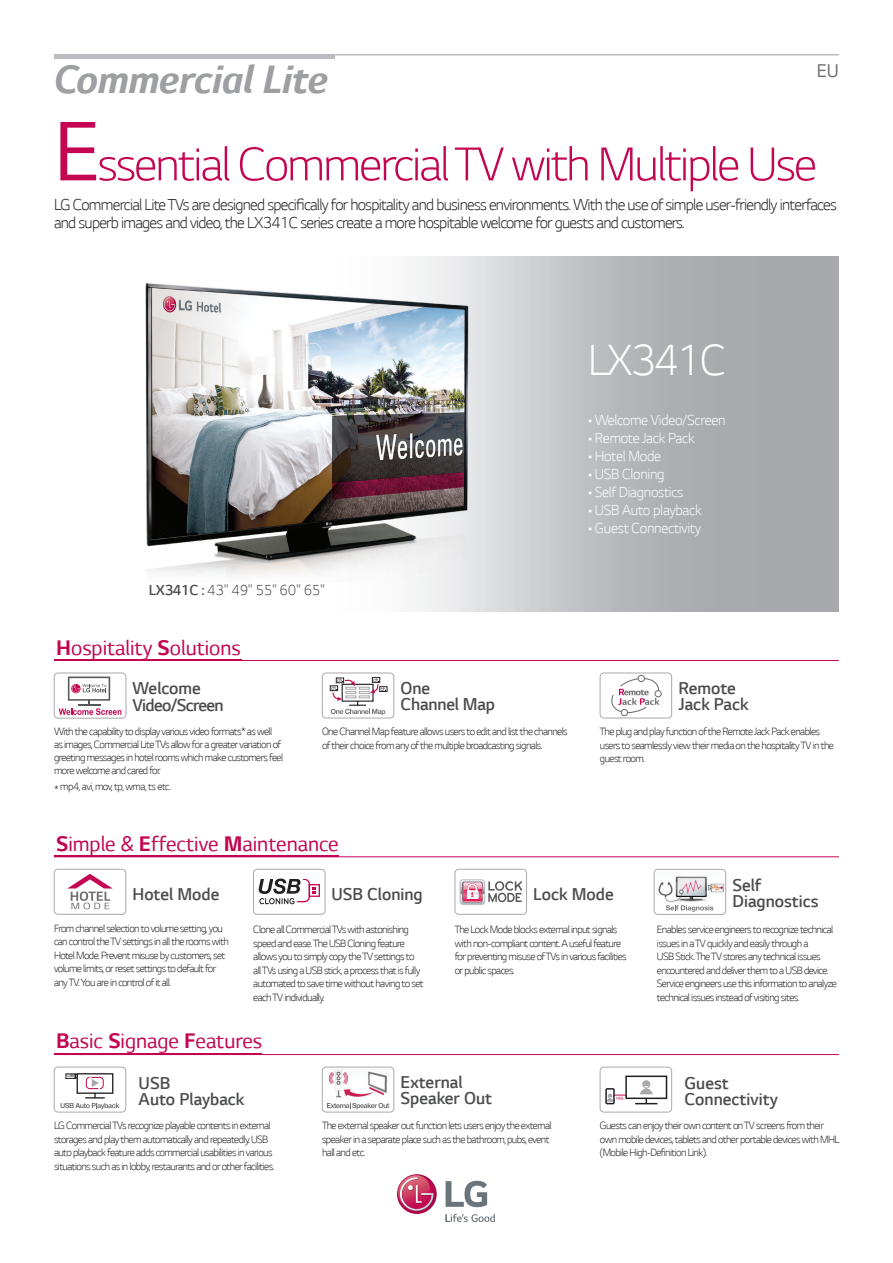
<style>
.page{position:relative;width:893px;height:1263px;background:#fff}
.page>*{position:absolute;margin:0;border:0;box-sizing:border-box;transform-origin:0 0}
.t1{font:300 54px "LG Smart";letter-spacing:-.035em;color:#c30552}
.t2{font:300 49.5px "LG Smart";letter-spacing:-.05em;color:#fff}
.t3{font:italic 700 45px "LG Smart";color:#9d9fa2}
.t4{font:24px "LG Smart";color:#c30552}
.t5{font:21px "LG Smart";color:#6c6d70}
.t6{font:300 19.5px "LG Smart";color:#4b4c4d}
.t7{font:300 19.5px "LG Smart";letter-spacing:-.035em;color:#4b4c4d}
.t8{font:300 18px/18px "LG Smart";letter-spacing:-.04em;color:#231f20}
.t9{font:300 16.5px "LG Smart";letter-spacing:-.02em;color:#fff}
.t10{font:300 16.5px "LG Smart";letter-spacing:-.02em;color:#4b4c4d}
.t11{font:300 12px/13.5px "LG Smart";letter-spacing:-.05em;color:#231f20}
.t12{font:4.05px "Helvetica Neue";color:#231f20}
.s1{font-weight:400;font-size:96px}
.s2{font-style:inherit}
.s3{font-weight:700}
</style>
<div class="page">
<img style="left:145px;top:256px;width:694px;height:356px">
<svg style="left:446px;top:1214px;width:49px;height:8px"></svg>
<svg style="left:446px;top:1181px;width:41px;height:26px"></svg>
<svg style="left:397px;top:1174px;width:40px;height:40px"></svg>
<svg style="left:397px;top:1175px;width:37px;height:36px"></svg>
<hr style="left:54px;top:54px;width:785px;height:2px;background:#bcbdc0">
<hr style="left:54px;top:55px;width:281px;height:3px;background:#bcbdc0">
<hr style="left:54px;top:660px;width:785px;height:1px;background:#c30552">
<hr style="left:54px;top:856px;width:785px;height:1px;background:#c30552">
<hr style="left:54px;top:1054px;width:785px;height:1px;background:#c30552">
<hr style="left:54px;top:659px;width:187px;height:2px;background:#c30552">
<hr style="left:54px;top:1053px;width:208px;height:2px;background:#c30552">
<div style="left:459px;top:879px;width:26px;height:26px;background:#d8dadd;border-radius:4px"></div>
<div style="left:460px;top:879px;width:25px;height:26px;background:#cdd2d5;border-radius:4px"></div>
<svg style="left:460px;top:880px;width:25px;height:25px"></svg>
<svg style="left:461px;top:880px;width:61px;height:24px"></svg>
<div style="left:455px;top:869px;width:72px;height:45px;border:1px solid #a8a9ad;border-radius:4px"></div>
<svg style="left:259px;top:879px;width:61px;height:25px"></svg>
<div style="left:253px;top:869px;width:72px;height:45px;border:1px solid #a8a9ad;border-radius:4px"></div>
<div style="left:54px;top:673px;width:72px;height:45px;border:1px solid #a8a9ad;border-radius:4px"></div>
<svg style="left:59px;top:676px;width:62px;height:39px"></svg>
<div style="left:54px;top:869px;width:72px;height:45px;border:1px solid #a8a9ad;border-radius:4px"></div>
<svg style="left:67px;top:874px;width:46px;height:35px"></svg>
<div style="left:600px;top:673px;width:72px;height:45px;border:1px solid #a8a9ad;border-radius:4px"></div>
<svg style="left:611px;top:675px;width:51px;height:41px"></svg>
<div style="left:322px;top:1067px;width:72px;height:45px;border:1px solid #a8a9ad;border-radius:4px"></div>
<img style="left:328px;top:1070px;width:59px;height:28px">
<svg style="left:327px;top:1103px;width:62px;height:6px"></svg>
<img style="left:658px;top:876px;width:66px;height:26px">
<div style="left:654px;top:869px;width:72px;height:46px;border:1px solid #a8a9ad;border-radius:4px"></div>
<svg style="left:666px;top:905px;width:47px;height:7px"></svg>
<div style="left:54px;top:1067px;width:72px;height:45px;border:1px solid #a8a9ad;border-radius:4px"></div>
<svg style="left:60px;top:1073px;width:59px;height:36px"></svg>
<div style="left:322px;top:673px;width:72px;height:45px;border:1px solid #a8a9ad;border-radius:4px"></div>
<div style="left:330px;top:685px;width:8px;height:6px;border:1px solid #231f20"></div>
<div style="left:372px;top:677px;width:8px;height:6px;border:1px solid #231f20"></div>
<svg style="left:331px;top:678px;width:56px;height:37px"></svg>
<div style="left:600px;top:1067px;width:72px;height:45px;border:1px solid #a8a9ad;border-radius:4px"></div>
<svg style="left:606px;top:1075px;width:62px;height:30px"></svg>
<div style="left:605px;top:1088px;width:10px;height:16px;border:2px solid #231f20"></div>
<p class="t3" style="left:54px;top:54px;width:275px">Commercial Lite</p>
<p class="t5" style="left:817px;top:59px;width:24px">EU</p>
<p class="t1" style="left:54px;top:135px;width:764px"><span class="s1">E</span>ssential Commercial TV with Multiple Use</p>
<p class="t8" style="left:54px;top:195px;width:784px">LG Commercial Lite TVs are designed specifically for hospitality and business environments. With the use of simple user-friendly interfaces and superb images and video, the LX341C series create a more hospitable welcome for guests and customers.</p>
<p class="t2" style="left:588px;top:333px;width:140px">LX341C</p>
<p class="t10" style="left:149px;top:581px;width:178px"><span class="s2">LX341C :</span> 43" 49" 55" 60" 65"</p>
<p class="t4" style="left:56px;top:634px;width:186px"><span class="s3">H</span>ospitality <span class="s3">S</span>olutions</p>
<p class="t6" style="left:133px;top:678px;width:70px">Welcome</p>
<p class="t7" style="left:133px;top:695px;width:93px">Video/Screen</p>
<p class="t11" style="left:54px;top:725px;width:231px;line-height:12.8px">With the capability to display various video formats* as well as images, Commercial Lite TVs allow for a greater variation of greeting messages in hotel rooms which make customers feel more welcome and cared for.</p>
<p class="t11" style="left:54px;top:780px;width:119px">* mp4, avi, mov, tp, wma, ts etc.</p>
<p class="t6" style="left:401px;top:678px;width:31px">One</p>
<p class="t6" style="left:401px;top:693px;width:96px">Channel Map</p>
<p class="t11" style="left:322px;top:725px;width:247px">One Channel Map feature allows users to edit and list the channels of their choice from any of the multiple broadcasting signals.</p>
<p class="t4" style="left:56px;top:831px;width:284px"><span class="s3">S</span>imple &amp; <span class="s3">E</span>ffective <span class="s3">M</span>aintenance</p>
<p class="t9" style="left:588px;top:411px;width:139px">• Welcome Video/Screen</p>
<p class="t9" style="left:588px;top:429px;width:108px">• Remote Jack Pack</p>
<p class="t9" style="left:588px;top:447px;width:74px">• Hotel Mode</p>
<p class="t9" style="left:588px;top:465px;width:78px">• USB Cloning</p>
<p class="t9" style="left:588px;top:483px;width:97px">• Self Diagnostics</p>
<p class="t9" style="left:588px;top:501px;width:115px">• USB Auto playback</p>
<p class="t9" style="left:588px;top:519px;width:115px">• Guest Connectivity</p>
<p class="t6" style="left:678px;top:678px;width:59px">Remote</p>
<p class="t6" style="left:678px;top:693px;width:72px">Jack Pack</p>
<p class="t11" style="left:600px;top:725px;width:236px">The plug and play function of the Remote Jack Pack enables users to seamlessly view their media on the hospitality TV in the guest room.</p>
<p class="t6" style="left:133px;top:883px;width:88px">Hotel Mode</p>
<p class="t6" style="left:331px;top:883px;width:93px">USB Cloning</p>
<p class="t6" style="left:533px;top:883px;width:82px">Lock Mode</p>
<p class="t6" style="left:732px;top:875px;width:30px">Self</p>
<p class="t6" style="left:732px;top:890px;width:87px">Diagnostics</p>
<p class="t11" style="left:54px;top:921px;width:176px">From channel selection to volume setting, you can control the TV settings in all the rooms with Hotel Mode. Prevent misuse by customers, set volume limits, or reset settings to default for any TV. You are in control of it all.</p>
<p class="t11" style="left:253px;top:923px;width:172px">Clone all Commercial TVs with astonishing speed and ease. The USB Cloning feature allows you to simply copy the TV settings to all TVs using a USB stick, a process that is fully automated to save time without having to set each TV individually.</p>
<p class="t11" style="left:455px;top:923px;width:173px">The Lock Mode blocks external input signals with non-compliant content. A useful feature for preventing misuse of TVs in various facilities or public spaces.</p>
<p class="t11" style="left:657px;top:923px;width:182px">Enables service engineers to recognize technical issues in a TV quickly and easily through a<br>USB Stick. The TV stores any technical issues encountered and deliver them to a USB device.<br>Service engineers use this information to analyze technical issues instead of visiting sites.</p>
<p class="t4" style="left:56px;top:1028px;width:208px"><span class="s3">B</span>asic <span class="s3">S</span>ignage <span class="s3">F</span>eatures</p>
<p class="t12" style="left:67px;top:1073px;width:9px">USB</p>
<p class="t6" style="left:139px;top:1073px;width:33px">USB</p>
<p class="t6" style="left:139px;top:1088px;width:107px">Auto Playback</p>
<p class="t11" style="left:54px;top:1119px;width:222px">LG Commercial TVs recognize playable contents in external storages and play them automatically and repeatedly. USB auto playback feature adds commercial usabilities in various situations such as in lobby, restaurants and or other facilities.</p>
<p class="t6" style="left:401px;top:1072px;width:63px">External</p>
<p class="t6" style="left:401px;top:1087px;width:93px">Speaker Out</p>
<p class="t11" style="left:322px;top:1119px;width:231px">The external speaker out function lets users enjoy the external speaker in a separate place such as the bathroom, pubs, event hall and etc.</p>
<p class="t6" style="left:684px;top:1073px;width:46px">Guest</p>
<p class="t6" style="left:684px;top:1088px;width:95px">Connectivity</p>
<p class="t11" style="left:600px;top:1119px;width:241px">Guests can enjoy their own content on TV screens from their own mobile devices, tablets and other portable devices with MHL (Mobile High-Definition Link).</p>
</div>
